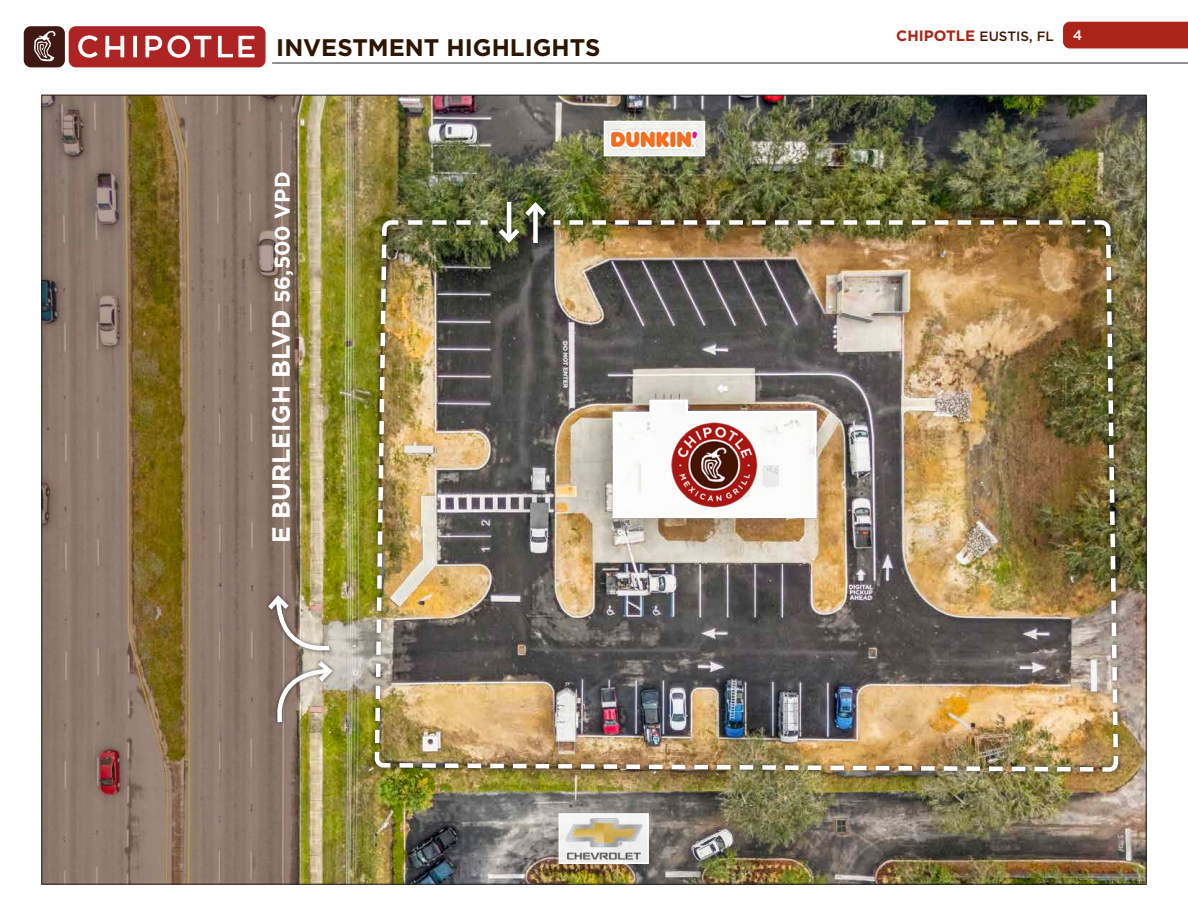
<style>
.page{position:relative;width:1188px;height:918px;background:#fff}
.page>*{position:absolute;margin:0;border:0;box-sizing:border-box;transform-origin:0 0}
.t1{font:700 24.9px "Gotham";color:#fff}
.t2{font:700 24px "Gotham";color:#2d1500}
.t3{font:500 13.95px "Gotham";color:#fff}
.t4{font:500 13.5px "Gotham";color:#441500}
.s1{font-size:21.3px}
.s2{font-weight:700;font-size:15px;color:#ac2318}
</style>
<div class="page">
<div style="left:69px;top:26px;width:197px;height:41px;background:#ae2425;border-radius:7px"></div>
<div style="left:24px;top:26px;width:41px;height:41px;background:#3f1811;border-radius:7px"></div>
<svg style="left:34px;top:31px;width:22px;height:30px"></svg>
<svg style="left:78px;top:35px;width:177px;height:23px"></svg>
<hr style="left:272px;top:63px;width:916px;height:1px;background:#231f20">
<div style="left:1120px;top:22px;width:68px;height:26px;background:#ac2318"></div>
<img style="left:302px;top:97px;width:843px;height:786px">
<img style="left:372px;top:21px;width:748px;height:864px">
<svg style="left:41px;top:95px;width:261px;height:790px;background:#89735d"></svg>
<svg style="left:611px;top:399px;width:206px;height:120px"></svg>
<img style="left:665px;top:416px;width:98px;height:98px">
<img style="left:264px;top:592px;width:72px;height:135px">
<div style="left:494px;top:197px;width:56px;height:51px;background:#231f20;opacity:.75"></div>
<svg style="left:494px;top:199px;width:56px;height:47px"></svg>
<div style="left:604px;top:121px;width:100px;height:35px;background:#f0f0ed"></div>
<div style="left:604px;top:121px;width:101px;height:35px;border:2px solid #fff"></div>
<div style="left:559px;top:813px;width:90px;height:51px;border:2px solid #fff"></div>
<img style="left:609px;top:129px;width:91px;height:21px">
<img style="left:562px;top:815px;width:83px;height:47px">
<p class="t2" style="left:276px;top:31px;width:326px">INVESTMENT HIGHLIGHTS</p>
<p class="t1" style="left:265px;top:543px;width:373px;rotate:-90deg">E BURLEIGH BLVD <span class="s1">56,500 VPD</span></p>
<p class="t4" style="left:896px;top:27px;width:159px"><span class="s2">CHIPOTLE</span> EUSTIS, FL</p>
<p class="t3" style="left:1073px;top:26px;width:11px">4</p>
</div>
